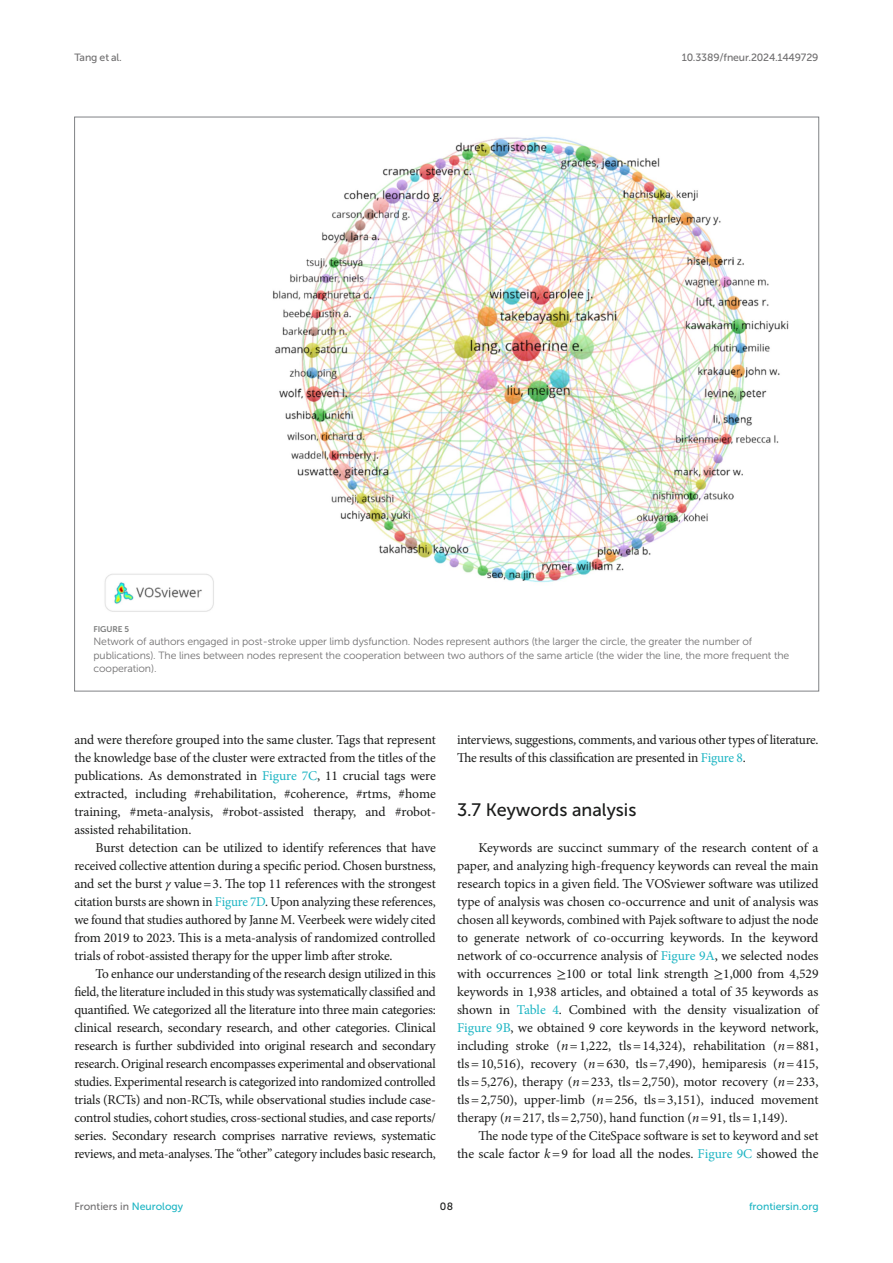
<style>
.page{position:relative;width:893px;height:1263px;background:#fff}
.page>*{position:absolute;margin:0;border:0;box-sizing:border-box;transform-origin:0 0}
.HEAD_2{font:18px "Museo Sans 500";color:#1b1c1b}
.TEXT{font:13.5px/18px "Minion Pro";letter-spacing:-.015em;color:#1b1c1b;text-align:justify}
.TEXT_FLUSH{font:13.5px/18px "Minion Pro";letter-spacing:-.005em;color:#1b1c1b;text-align:justify}
.FIG_LEG{font:10.5px/13.5px "Museo Sans 300";letter-spacing:-.01em;color:#706f70}
.t1{font:10.5px "Museo Sans 500";letter-spacing:-.015em;color:#706f70}
.t2{font:10.5px "Museo Sans 500";color:#1db5c3}
.t3{font:10.5px "Museo Sans 500";color:#1b1c1b}
.FIG_HD{font:8.25px "Museo Sans 700";letter-spacing:-.01em;color:#7e7f7f}
.s1{color:#1db5c3}
.s2{font-family:"STIX General";font-style:italic}
.s3{font-family:"STIX General"}
.s4{font-style:italic}
</style>
<div class="page">
<img style="left:104px;top:136px;width:685px;height:476px">
<p class="t1" style="left:74px;top:51px;width:49px">Tang et al.</p>
<p class="t1" style="left:682px;top:51px;width:138px">10.3389/fneur.2024.1449729</p>
<p class="FIG_HD" style="left:94px;top:624px;width:37px">FIGURE 5</p>
<p class="FIG_LEG" style="left:94px;top:635px;width:697px">Network of authors engaged in post-stroke upper limb dysfunction. Nodes represent authors (the larger the circle, the greater the number of publications). The lines between nodes represent the cooperation between two authors of the same article (the wider the line, the more frequent the cooperation).</p>
<p class="TEXT" style="left:74px;top:731px;width:363px">and were therefore grouped into the same cluster. Tags that represent the knowledge base of the cluster were extracted from the titles of the publications. As demonstrated in <span class="s1">Figure 7C</span>, 11 crucial tags were extracted, including #rehabilitation, #coherence, #rtms, #home training, #meta-analysis, #robot-assisted therapy, and #robot&shy;assisted rehabilitation.</p>
<p class="TEXT" style="left:74px;top:839px;width:363px;text-indent:21px">Burst detection can be utilized to identify references that have received collective attention during a specific period. Chosen burstness, and set the burst <span class="s2">γ</span> value=3. The top 11 references with the strongest citation bursts are shown in <span class="s1">Figure 7D</span>. Upon analyzing these references, we found that studies authored by Janne M. Veerbeek were widely cited from 2019 to 2023. This is a meta-analysis of randomized controlled trials of robot-assisted therapy for the upper limb after stroke.</p>
<p class="TEXT" style="left:74px;top:965px;width:363px;text-indent:21px">To enhance our understanding of the research design utilized in this field, the literature included in this study was systematically classified and quantified. We categorized all the literature into three main categories: clinical research, secondary research, and other categories. Clinical research is further subdivided into original research and secondary research. Original research encompasses experimental and observational studies. Experimental research is categorized into randomized controlled trials (RCTs) and non-RCTs, while observational studies include case&shy;control studies, cohort studies, cross-sectional studies, and case reports/ series. Secondary research comprises narrative reviews, systematic reviews, and meta-analyses. The “other” category includes basic research,</p>
<p class="TEXT" style="left:457px;top:731px;width:363px">interviews, suggestions, comments, and various other types of literature.<br>The results of this classification are presented in <span class="s1">Figure 8</span>.</p>
<p class="HEAD_2" style="left:457px;top:800px;width:181px">3.7 Keywords analysis</p>
<p class="TEXT_FLUSH" style="left:457px;top:839px;width:363px;text-indent:21px">Keywords are succinct summary of the research content of a paper, and analyzing high-frequency keywords can reveal the main research topics in a given field. The VOSviewer software was utilized type of analysis was chosen co-occurrence and unit of analysis was chosen all keywords, combined with Pajek software to adjust the node to generate network of co-occurring keywords. In the keyword network of co-occurrence analysis of <span class="s1">Figure 9A</span>, we selected nodes with occurrences <span class="s3">≥</span>100 or total link strength <span class="s3">≥</span>1,000 from 4,529 keywords in 1,938 articles, and obtained a total of 35 keywords as shown in <span class="s1">Table 4</span>. Combined with the density visualization of <span class="s1">Figure 9B</span>, we obtained 9 core keywords in the keyword network, including stroke (<span class="s4">n</span>=1,222, tls=14,324), rehabilitation (<span class="s4">n</span>=881, tls=10,516), recovery (<span class="s4">n</span>=630, tls=7,490), hemiparesis (<span class="s4">n</span>=415, tls=5,276), therapy (<span class="s4">n</span>=233, tls=2,750), motor recovery (<span class="s4">n</span>=233, tls=2,750), upper-limb (<span class="s4">n</span>=256, tls=3,151), induced movement therapy (<span class="s4">n</span>=217, tls=2,750), hand function (<span class="s4">n</span>=91, tls=1,149).</p>
<p class="TEXT" style="left:457px;top:1127px;width:363px;text-align:right">The node type of the CiteSpace software is set to keyword and set<br>the scale factor <span class="s4">k</span>=9 for load all the nodes. <span class="s1">Figure 9C</span> showed the</p>
<p class="t1" style="left:74px;top:1200px;width:110px">Frontiers in <span class="s1">Neurology</span></p>
<p class="t3" style="left:440px;top:1200px;width:15px">08</p>
<p class="t2" style="left:749px;top:1200px;width:71px">frontiersin.org</p>
</div>
